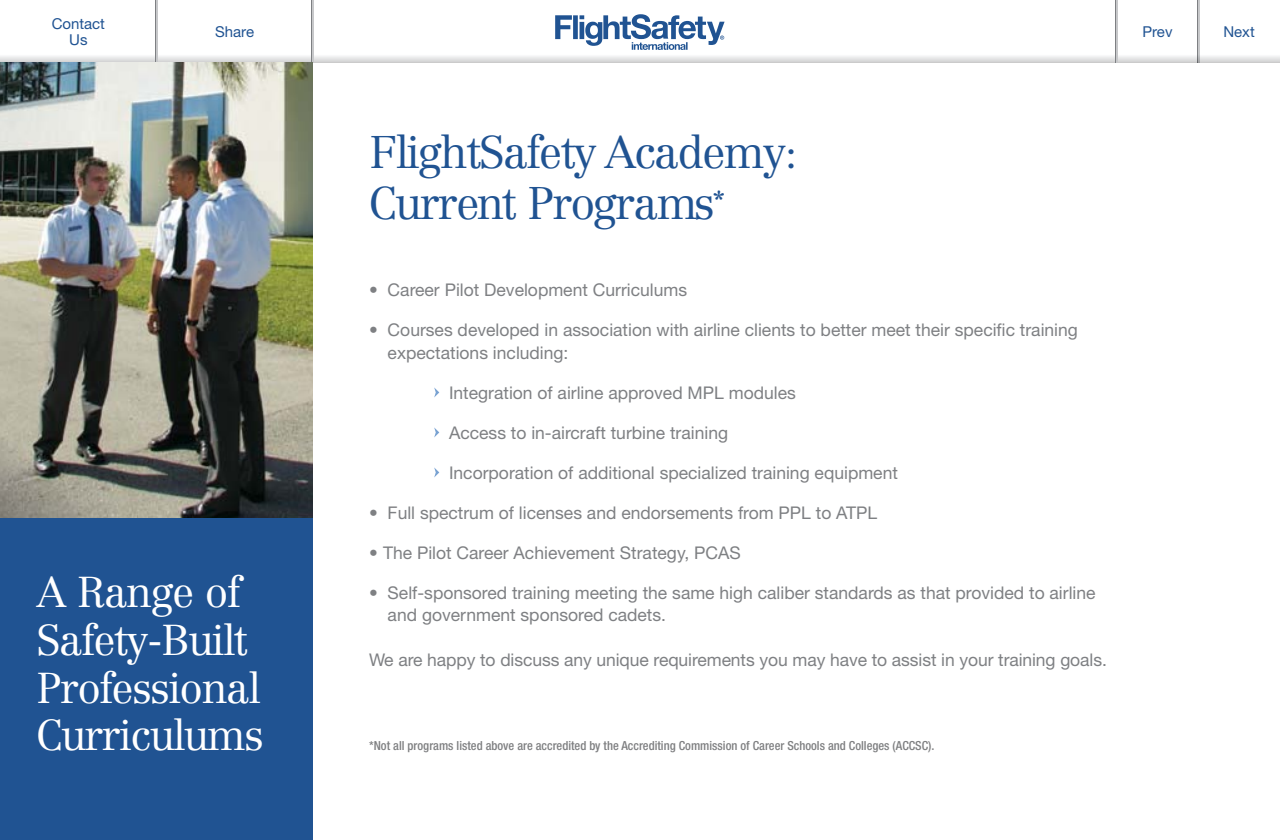
<style>
.page{position:relative;width:1280px;height:840px;background:#fff}
.page>*{position:absolute;margin:0;border:0;box-sizing:border-box;transform-origin:0 0}
.t1{font:300 45px/51.2px "Centennial";letter-spacing:-.04em;color:#205392}
.t2{font:300 42.5px/47.5px "Centennial";letter-spacing:-.035em;color:#fff}
.t3{font:17.5px/22.5px "Helvetica Neue";color:#7e8083}
.t4{font:15px/16.2px "Helvetica Neue";color:#205392;text-align:center}
.t5{font:500 condensed 12.5px "Helvetica Neue";color:#7e7f81}
</style>
<div class="page">
<hr style="left:1197px;top:0;width:1px;height:62px;background:#7e8083">
<hr style="left:1198px;top:0;width:2px;height:62px;background:#c7c8ca">
<svg style="left:555px;top:14px;width:170px;height:36px"></svg>
<svg style="left:0;top:54px;width:1280px;height:8px"></svg>
<hr style="left:156px;top:0;width:1px;height:62px;background:#7e8083">
<hr style="left:157px;top:0;width:1px;height:62px;background:#c7c8ca">
<hr style="left:311px;top:0;width:1px;height:62px;background:#7e8083">
<hr style="left:312px;top:0;width:2px;height:62px;background:#c7c8ca">
<hr style="left:1115px;top:0;width:2px;height:62px;background:#7e8083">
<hr style="left:1117px;top:0;width:1px;height:62px;background:#c7c8ca">
<div style="left:0;top:444px;width:312px;height:396px;background:#205392"></div>
<img style="left:0;top:62px;width:313px;height:455px">
<svg style="left:434px;top:387px;width:5px;height:11px"></svg>
<svg style="left:434px;top:427px;width:5px;height:11px"></svg>
<svg style="left:434px;top:467px;width:5px;height:11px"></svg>
<p class="t4" style="left:52px;top:15px;width:55px">Contact<br>Us</p>
<p class="t4" style="left:215px;top:23px;width:40px">Share</p>
<p class="t4" style="left:1143px;top:23px;width:31px">Prev</p>
<p class="t4" style="left:1223px;top:23px;width:33px">Next</p>
<h2 class="t2" style="left:36px;top:569px;width:229px">A Range of<br>Safety-Built<br>Professional<br>Curriculums</h2>
<h1 class="t1" style="left:369px;top:126px;width:430px">FlightSafety Academy:<br>Current Programs<sup>*</sup></h1>
<p class="t3" style="left:369px;top:279px;width:319px">• Career Pilot Development Curriculums</p>
<p class="t3" style="left:388px;top:319px;width:692px;text-indent:-18px">• Courses developed in association with airline clients to better meet their specific training expectations including:</p>
<p class="t3" style="left:449px;top:381px;width:348px">Integration of airline approved MPL modules</p>
<p class="t3" style="left:449px;top:421px;width:281px">Access to in-aircraft turbine training</p>
<p class="t3" style="left:449px;top:461px;width:450px">Incorporation of additional specialized training equipment</p>
<p class="t3" style="left:369px;top:501px;width:509px">• Full spectrum of licenses and endorsements from PPL to ATPL</p>
<p class="t3" style="left:369px;top:541px;width:373px">• The Pilot Career Achievement Strategy, PCAS</p>
<p class="t3" style="left:388px;top:581px;width:709px;text-indent:-18px">• Self-sponsored training meeting the same high caliber standards as that provided to airline and government sponsored cadets.</p>
<p class="t3" style="left:369px;top:649px;width:739px">We are happy to discuss any unique requirements you may have to assist in your training goals.</p>
<p class="t5" style="left:369px;top:738px;width:567px">*Not all programs listed above are accredited by the Accrediting Commission of Career Schools and Colleges (ACCSC).</p>
</div>
